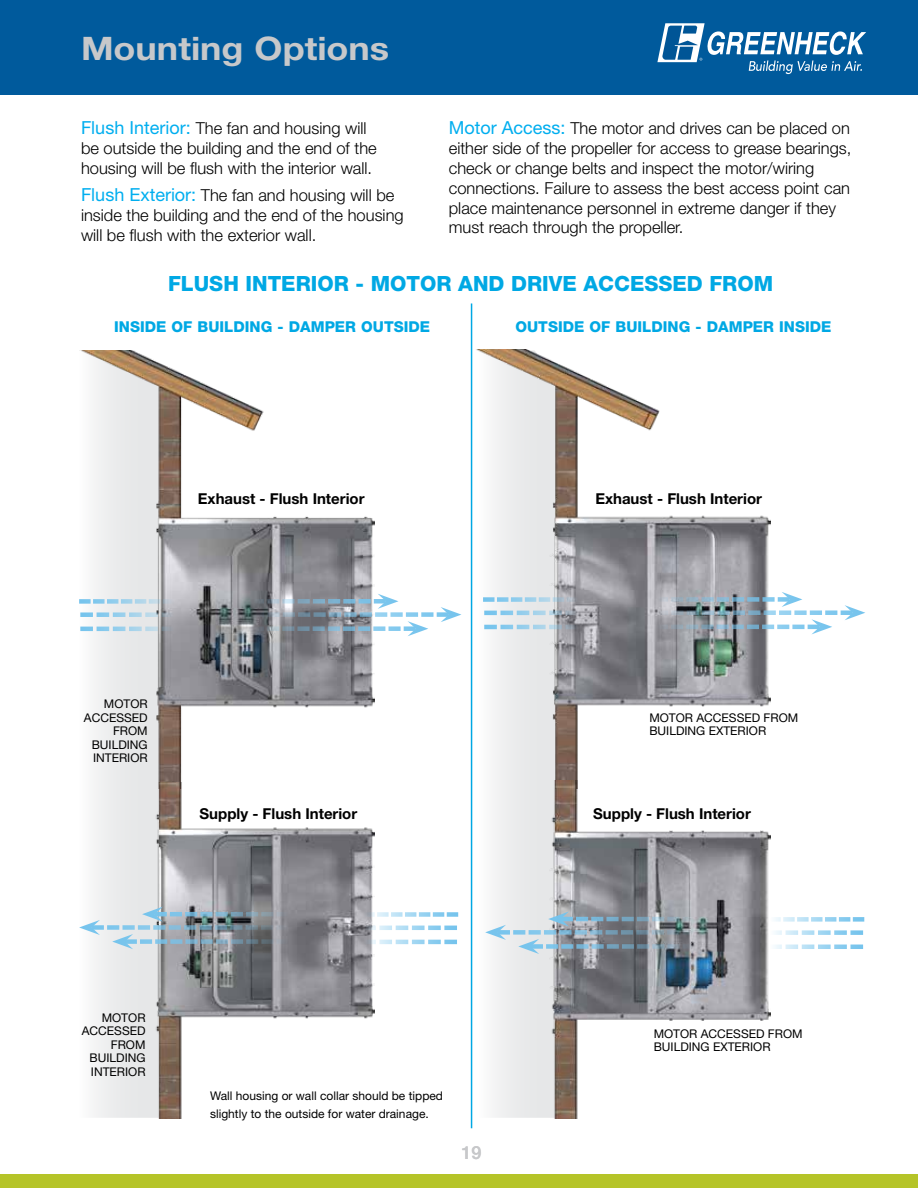
<style>
.page{position:relative;width:918px;height:1188px;background:#fff}
.page>*{position:absolute;margin:0;border:0;box-sizing:border-box;transform-origin:0 0}
.t1{font:700 32.4px "Helvetica Neue LT Std";color:#c7c8ca;scale:1.11 1}
.t2{font:800 21px "Helvetica Neue LT Std";color:#00a8e4}
.t3{font:500 18px "Helvetica Neue LT Std";color:#c7c8ca}
.t4{font:300 16.5px/19.8px "Helvetica Neue LT Std";color:#000}
.t5{font:700 15px "Helvetica Neue LT Std";color:#000}
.t6{font:800 15px "Helvetica Neue LT Std";color:#00a8e4}
.t7{font:12px/13.5px "Helvetica Neue LT Std";color:#000}
.s1{font-weight:400;font-size:18px;color:#00aeef}
</style>
<div class="page">
<div style="left:0;top:0;width:918px;height:94px;background:#005a9c"></div>
<svg style="left:657px;top:23px;width:209px;height:51px"></svg>
<div style="left:94px;top:789px;width:41px;height:329px;background:#ebeced"></div>
<svg style="left:472px;top:350px;width:48px;height:768px;fill:#f3f3f5"></svg>
<img style="left:79px;top:350px;width:295px;height:439px">
<svg style="left:252px;top:594px;width:209px;height:42px"></svg>
<svg style="left:80px;top:612px;width:94px;height:5px"></svg>
<svg style="left:79px;top:599px;width:95px;height:5px"></svg>
<svg style="left:80px;top:627px;width:94px;height:4px"></svg>
<img style="left:474px;top:350px;width:297px;height:439px">
<svg style="left:656px;top:592px;width:209px;height:42px"></svg>
<svg style="left:484px;top:611px;width:94px;height:4px"></svg>
<svg style="left:483px;top:597px;width:95px;height:5px"></svg>
<svg style="left:484px;top:625px;width:94px;height:4px"></svg>
<img style="left:135px;top:782px;width:239px;height:336px">
<svg style="left:79px;top:907px;width:210px;height:42px;background:#a4b1b9"></svg>
<svg style="left:363px;top:926px;width:94px;height:4px"></svg>
<svg style="left:363px;top:912px;width:95px;height:5px"></svg>
<svg style="left:363px;top:940px;width:94px;height:4px"></svg>
<img style="left:520px;top:781px;width:251px;height:337px">
<svg style="left:485px;top:911px;width:210px;height:43px;background:#a1adb6"></svg>
<svg style="left:769px;top:930px;width:94px;height:5px"></svg>
<svg style="left:769px;top:917px;width:95px;height:5px"></svg>
<svg style="left:769px;top:945px;width:94px;height:4px"></svg>
<hr style="left:471px;top:303px;width:1px;height:825px;background:#00a8e4">
<div style="left:0;top:1174px;width:918px;height:14px;background:#b5c428"></div>
<h1 class="t1" style="left:81px;top:29px;width:279px">Mounting Options</h1>
<p class="t4" style="left:81px;top:118px;width:297px"><span class="s1">Flush Interior:</span> The fan and housing will be outside the building and the end of the housing will be flush with the interior wall.</p>
<p class="t4" style="left:81px;top:185px;width:324px"><span class="s1">Flush Exterior:</span> The fan and housing will be inside the building and the end of the housing will be flush with the exterior wall.</p>
<p class="t4" style="left:449px;top:118px;width:404px"><span class="s1">Motor Access:</span> The motor and drives can be placed on either side of the propeller for access to grease bearings, check or change belts and inspect the motor/wiring connections. Failure to assess the best access point can place maintenance personnel in extreme danger if they must reach through the propeller.</p>
<p class="t2" style="left:168px;top:271px;width:607px">FLUSH INTERIOR - MOTOR AND DRIVE ACCESSED FROM</p>
<p class="t6" style="left:114px;top:318px;width:317px">INSIDE OF BUILDING - DAMPER OUTSIDE</p>
<p class="t6" style="left:516px;top:318px;width:317px">OUTSIDE OF BUILDING - DAMPER INSIDE</p>
<p class="t5" style="left:198px;top:490px;width:168px">Exhaust - Flush Interior</p>
<p class="t7" style="left:84px;top:697px;width:65px;text-align:right">MOTOR<br>ACCESSED<br>FROM<br>BUILDING<br>INTERIOR</p>
<p class="t5" style="left:200px;top:804px;width:159px">Supply - Flush Interior</p>
<p class="t7" style="left:82px;top:1010px;width:65px;text-align:right">MOTOR<br>ACCESSED<br>FROM<br>BUILDING<br>INTERIOR</p>
<p class="t7" style="left:210px;top:1087px;width:234px;line-height:18px">Wall housing or wall collar should be tipped slightly to the outside for water drainage.</p>
<p class="t3" style="left:462px;top:1142px;width:22px">19</p>
<p class="t5" style="left:595px;top:490px;width:168px">Exhaust - Flush Interior</p>
<p class="t7" style="left:649px;top:710px;width:150px">MOTOR ACCESSED FROM<br>BUILDING EXTERIOR</p>
<p class="t5" style="left:593px;top:804px;width:159px">Supply - Flush Interior</p>
<p class="t7" style="left:654px;top:1027px;width:150px">MOTOR ACCESSED FROM<br>BUILDING EXTERIOR</p>
</div>
